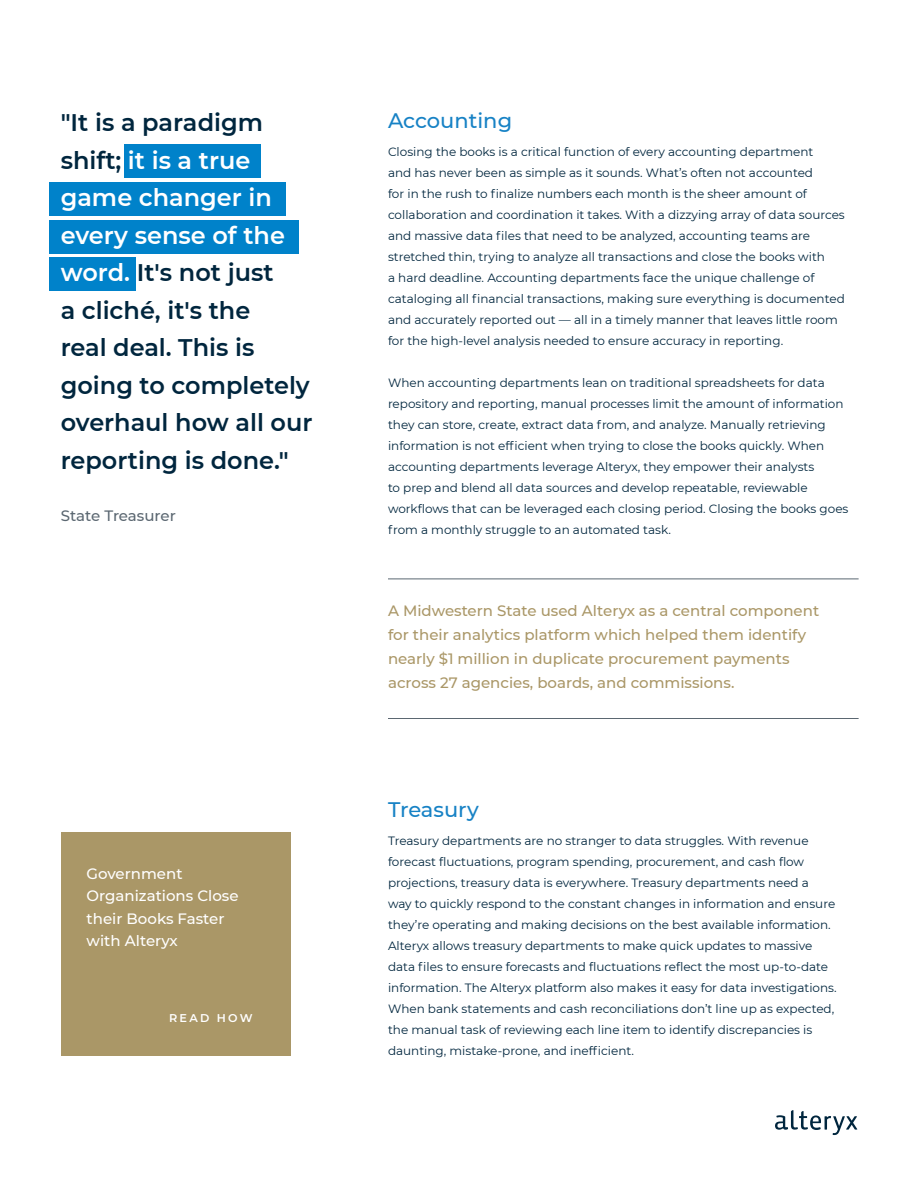
<style>
.page{position:relative;width:918px;height:1188px;background:#fff}
.page>*{position:absolute;margin:0;border:0;box-sizing:border-box;transform-origin:0 0}
.t1{font:600 24px/37.5px "Montserrat";color:#00263e}
.t2{font:500 21px "Montserrat";color:#1782c5}
.t3{font:500 15px/24px "Montserrat";color:#aa9767}
.t4{font:500 15px/22.5px "Montserrat";color:#fff}
.t5{font:500 15px "Montserrat";color:#5b6771}
.t6{font:12px/21px "Montserrat";color:#00263e}
.t7{font:600 11.25px "Montserrat";letter-spacing:.2em;color:#fff}
.s1{color:#fff}
</style>
<div class="page">
<svg style="left:775px;top:1110px;width:82px;height:25px"></svg>
<div style="left:124px;top:144px;width:136px;height:34px;background:#0082ca"></div>
<div style="left:50px;top:182px;width:236px;height:33px;background:#0082ca"></div>
<div style="left:50px;top:220px;width:249px;height:33px;background:#0082ca"></div>
<div style="left:50px;top:258px;width:86px;height:33px;background:#0082ca"></div>
<div style="left:61px;top:833px;width:230px;height:223px;background:#aa9767"></div>
<hr style="left:388px;top:579px;width:471px;height:1px;background:#5b6771">
<hr style="left:388px;top:718px;width:471px;height:1px;background:#5b6771">
<h1 class="t1" style="left:61px;top:103px;width:253px">"It is a paradigm shift; <span class="s1">it is a true game changer in every sense of the word.</span> It's not just<br>a cliché, it's the<br>real deal. This is going to completely overhaul how all our reporting is done."</h1>
<p class="t5" style="left:61px;top:505px;width:117px">State Treasurer</p>
<p class="t4" style="left:87px;top:862px;width:154px">Government<br>Organizations Close their Books Faster with Alteryx</p>
<p class="t7" style="left:169px;top:1010px;width:85px">READ HOW</p>
<h2 class="t2" style="left:388px;top:106px;width:126px">Accounting</h2>
<p class="t6" style="left:388px;top:141px;width:458px">Closing the books is a critical function of every accounting department<br>and has never been as simple as it sounds. What’s often not accounted<br>for in the rush to finalize numbers each month is the sheer amount of collaboration and coordination it takes. With a dizzying array of data sources and massive data files that need to be analyzed, accounting teams are stretched thin, trying to analyze all transactions and close the books with<br>a hard deadline. Accounting departments face the unique challenge of cataloging all financial transactions, making sure everything is documented and accurately reported out — all in a timely manner that leaves little room for the high-level analysis needed to ensure accuracy in reporting.</p>
<p class="t6" style="left:388px;top:372px;width:462px">When accounting departments lean on traditional spreadsheets for data repository and reporting, manual processes limit the amount of information they can store, create, extract data from, and analyze. Manually retrieving information is not efficient when trying to close the books quickly. When accounting departments leverage Alteryx, they empower their analysts<br>to prep and blend all data sources and develop repeatable, reviewable workflows that can be leveraged each closing period. Closing the books goes from a monthly struggle to an automated task.</p>
<p class="t3" style="left:388px;top:598px;width:433px">A Midwestern State used Alteryx as a central component for their analytics platform which helped them identify nearly $1 million in duplicate procurement payments across 27 agencies, boards, and commissions.</p>
<h2 class="t2" style="left:388px;top:795px;width:92px">Treasury</h2>
<p class="t6" style="left:388px;top:830px;width:450px">Treasury departments are no stranger to data struggles. With revenue forecast fluctuations, program spending, procurement, and cash flow projections, treasury data is everywhere. Treasury departments need a<br>way to quickly respond to the constant changes in information and ensure they’re operating and making decisions on the best available information.<br>Alteryx allows treasury departments to make quick updates to massive data files to ensure forecasts and fluctuations reflect the most up-to-date information. The Alteryx platform also makes it easy for data investigations.<br>When bank statements and cash reconciliations don’t line up as expected, the manual task of reviewing each line item to identify discrepancies is daunting, mistake-prone, and inefficient.</p>
</div>
